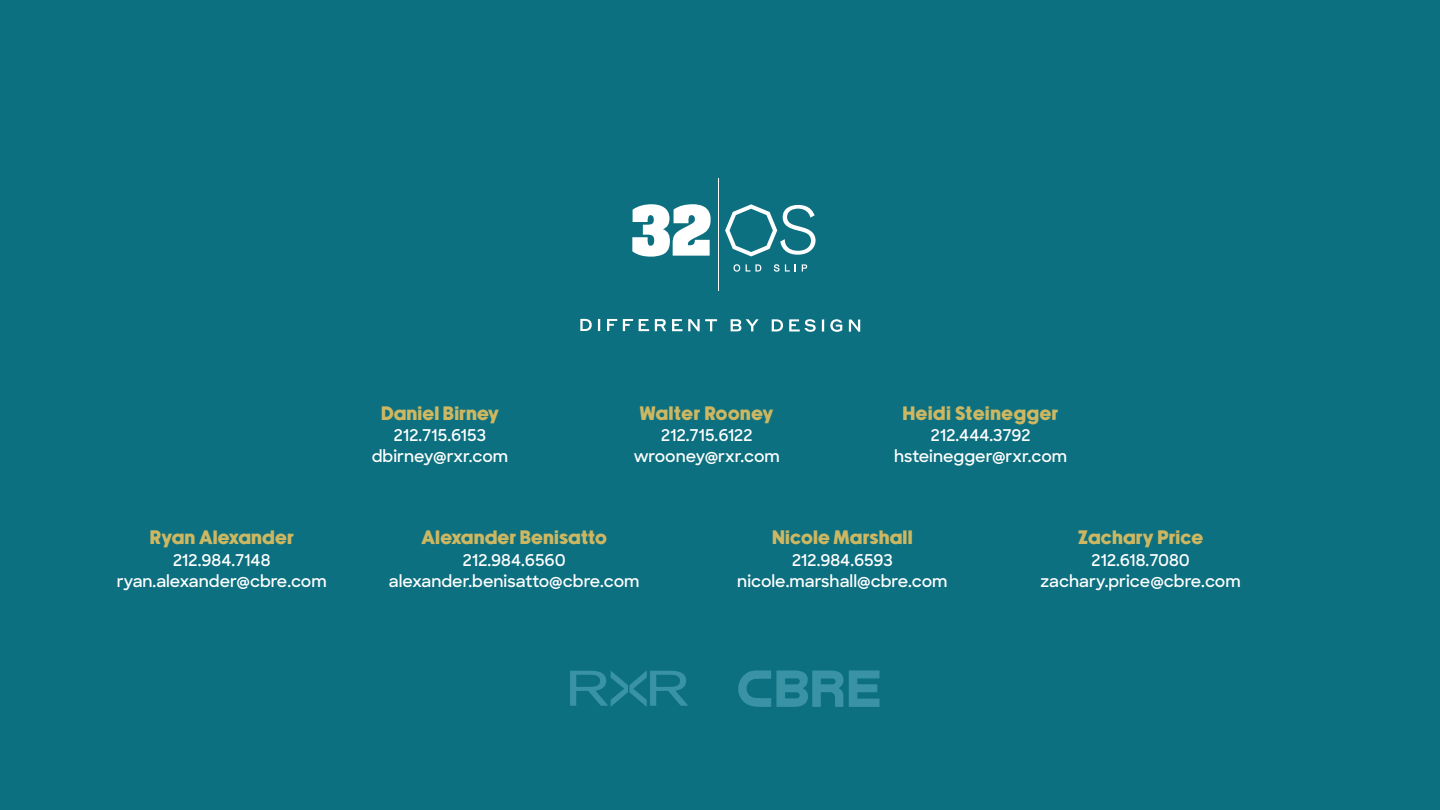
<style>
.page{position:relative;width:1440px;height:810px;background:#0c7080}
.page>*{position:absolute;margin:0;border:0;box-sizing:border-box;transform-origin:0 0}
.t1{font:19.5px "Newake";letter-spacing:.04em;color:#ceb761}
.t2{font:19.5px "Newake Demo";letter-spacing:.015em;color:#ceb761}
.t3{font:600 16.2px/21.1px "Sharp Sans";color:#fff;text-align:center}
</style>
<div class="page">
<svg style="left:580px;top:319px;width:12px;height:12px"></svg>
<svg style="left:598px;top:319px;width:2px;height:12px"></svg>
<svg style="left:607px;top:319px;width:10px;height:12px"></svg>
<svg style="left:623px;top:319px;width:10px;height:12px"></svg>
<svg style="left:639px;top:319px;width:10px;height:12px"></svg>
<svg style="left:655px;top:319px;width:11px;height:12px"></svg>
<svg style="left:672px;top:319px;width:45px;height:12px"></svg>
<svg style="left:731px;top:319px;width:28px;height:12px"></svg>
<svg style="left:772px;top:319px;width:11px;height:12px"></svg>
<svg style="left:789px;top:319px;width:27px;height:13px"></svg>
<svg style="left:822px;top:319px;width:2px;height:13px"></svg>
<svg style="left:830px;top:319px;width:12px;height:13px"></svg>
<svg style="left:849px;top:320px;width:11px;height:12px"></svg>
<svg style="left:632px;top:204px;width:79px;height:53px"></svg>
<hr style="left:718px;top:178px;width:1px;height:113px;background:#fff">
<svg style="left:734px;top:264px;width:6px;height:8px"></svg>
<svg style="left:746px;top:264px;width:15px;height:8px"></svg>
<svg style="left:774px;top:264px;width:22px;height:8px"></svg>
<svg style="left:802px;top:264px;width:5px;height:8px"></svg>
<svg style="left:725px;top:204px;width:91px;height:52px"></svg>
<svg style="left:570px;top:671px;width:118px;height:36px"></svg>
<svg style="left:849px;top:671px;width:30px;height:36px"></svg>
<svg style="left:738px;top:670px;width:105px;height:37px"></svg>
<p class="t1" style="left:150px;top:527px;width:145px">Ryan Alexander</p>
<p class="t3" style="left:117px;top:548px;width:212px">212.984.7148 ryan.alexander@cbre.com</p>
<p class="t1" style="left:381px;top:402px;width:119px">Daniel Birney</p>
<p class="t3" style="left:372px;top:424px;width:138px">212.715.6153 dbirney@rxr.com</p>
<p class="t2" style="left:640px;top:406px;width:135px">Walter Rooney</p>
<p class="t3" style="left:634px;top:424px;width:148px">212.715.6122 wrooney@rxr.com</p>
<p class="t2" style="left:903px;top:406px;width:158px">Heidi Steinegger</p>
<p class="t3" style="left:894px;top:424px;width:175px">212.444.3792 hsteinegger@rxr.com</p>
<p class="t1" style="left:422px;top:527px;width:186px">Alexander Benisatto</p>
<p class="t3" style="left:389px;top:548px;width:252px">212.984.6560 alexander.benisatto@cbre.com</p>
<p class="t1" style="left:773px;top:527px;width:141px">Nicole Marshall</p>
<p class="t3" style="left:737px;top:548px;width:212px">212.984.6593 nicole.marshall@cbre.com</p>
<p class="t1" style="left:1079px;top:527px;width:126px">Zachary Price</p>
<p class="t3" style="left:1041px;top:548px;width:202px">212.618.7080 zachary.price@cbre.com</p>
</div>
